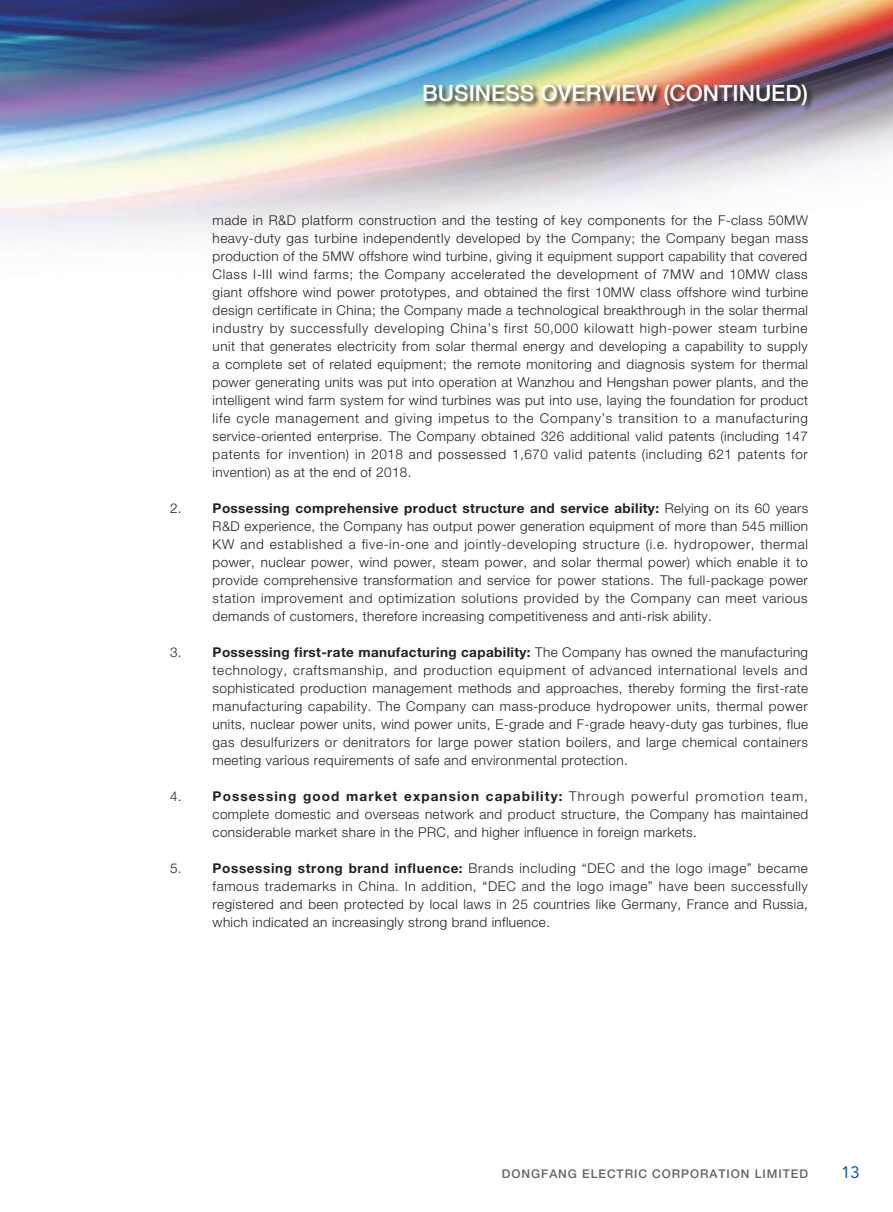
<style>
.page{position:relative;width:893px;height:1212px;background:#fff}
.page>*{position:absolute;margin:0;border:0;box-sizing:border-box;transform-origin:0 0}
.t1{font:500 22.5px "Helvetica Neue LT Std";color:#fff}
.t2{font:16.5px "Avenir LT Std";color:#0058b8}
.t3{font:300 13.5px/18px "Helvetica Neue LT Std";letter-spacing:.03em;color:#231f20;text-align:justify}
.t4{font:500 12px "Helvetica Neue LT Std";letter-spacing:.08em;color:#636366}
.s1{font-weight:700}
</style>
<div class="page">
<img style="left:0;top:0;width:893px;height:237px">
<img style="left:422px;top:82px;width:392px;height:30px">
<h1 class="t1" style="left:422px;top:79px;width:387px">BUSINESS OVERVIEW (CONTINUED)</h1>
<p class="t3" style="left:213px;top:211px;width:597px">made in R&amp;D platform construction and the testing of key components for the F-class 50MW heavy-duty gas turbine independently developed by the Company; the Company began mass production of the 5MW offshore wind turbine, giving it equipment support capability that covered Class I-III wind farms; the Company accelerated the development of 7MW and 10MW class giant offshore wind power prototypes, and obtained the first 10MW class offshore wind turbine design certificate in China; the Company made a technological breakthrough in the solar thermal industry by successfully developing China’s first 50,000 kilowatt high-power steam turbine unit that generates electricity from solar thermal energy and developing a capability to supply a complete set of related equipment; the remote monitoring and diagnosis system for thermal power generating units was put into operation at Wanzhou and Hengshan power plants, and the intelligent wind farm system for wind turbines was put into use, laying the foundation for product life cycle management and giving impetus to the Company’s transition to a manufacturing service-oriented enterprise. The Company obtained 326 additional valid patents (including 147 patents for invention) in 2018 and possessed 1,670 valid patents (including 621 patents for invention) as at the end of 2018.</p>
<p class="t3" style="left:213px;top:499px;width:597px;text-indent:-43px">2. <span class="s1">Possessing comprehensive product structure and service ability:</span> Relying on its 60 years R&amp;D experience, the Company has output power generation equipment of more than 545 million KW and established a five-in-one and jointly-developing structure (i.e. hydropower, thermal power, nuclear power, wind power, steam power, and solar thermal power) which enable it to provide comprehensive transformation and service for power stations. The full-package power station improvement and optimization solutions provided by the Company can meet various demands of customers, therefore increasing competitiveness and anti-risk ability.</p>
<p class="t3" style="left:213px;top:642px;width:597px;text-indent:-43px">3. <span class="s1">Possessing first-rate manufacturing capability:</span> The Company has owned the manufacturing technology, craftsmanship, and production equipment of advanced international levels and sophisticated production management methods and approaches, thereby forming the first-rate manufacturing capability. The Company can mass-produce hydropower units, thermal power units, nuclear power units, wind power units, E-grade and F-grade heavy-duty gas turbines, flue gas desulfurizers or denitrators for large power station boilers, and large chemical containers meeting various requirements of safe and environmental protection.</p>
<p class="t3" style="left:213px;top:786px;width:597px;text-indent:-43px">4. <span class="s1">Possessing good market expansion capability:</span> Through powerful promotion team, complete domestic and overseas network and product structure, the Company has maintained considerable market share in the PRC, and higher influence in foreign markets.</p>
<p class="t3" style="left:213px;top:858px;width:597px;text-indent:-43px">5. <span class="s1">Possessing strong brand influence:</span> Brands including “DEC and the logo image” became famous trademarks in China. In addition, “DEC and the logo image” have been successfully registered and been protected by local laws in 25 countries like Germany, France and Russia, which indicated an increasingly strong brand influence.</p>
<p class="t4" style="left:502px;top:1166px;width:307px">DONGFANG ELECTRIC CORPORATION LIMITED</p>
<p class="t2" style="left:841px;top:1163px;width:20px">13</p>
</div>
